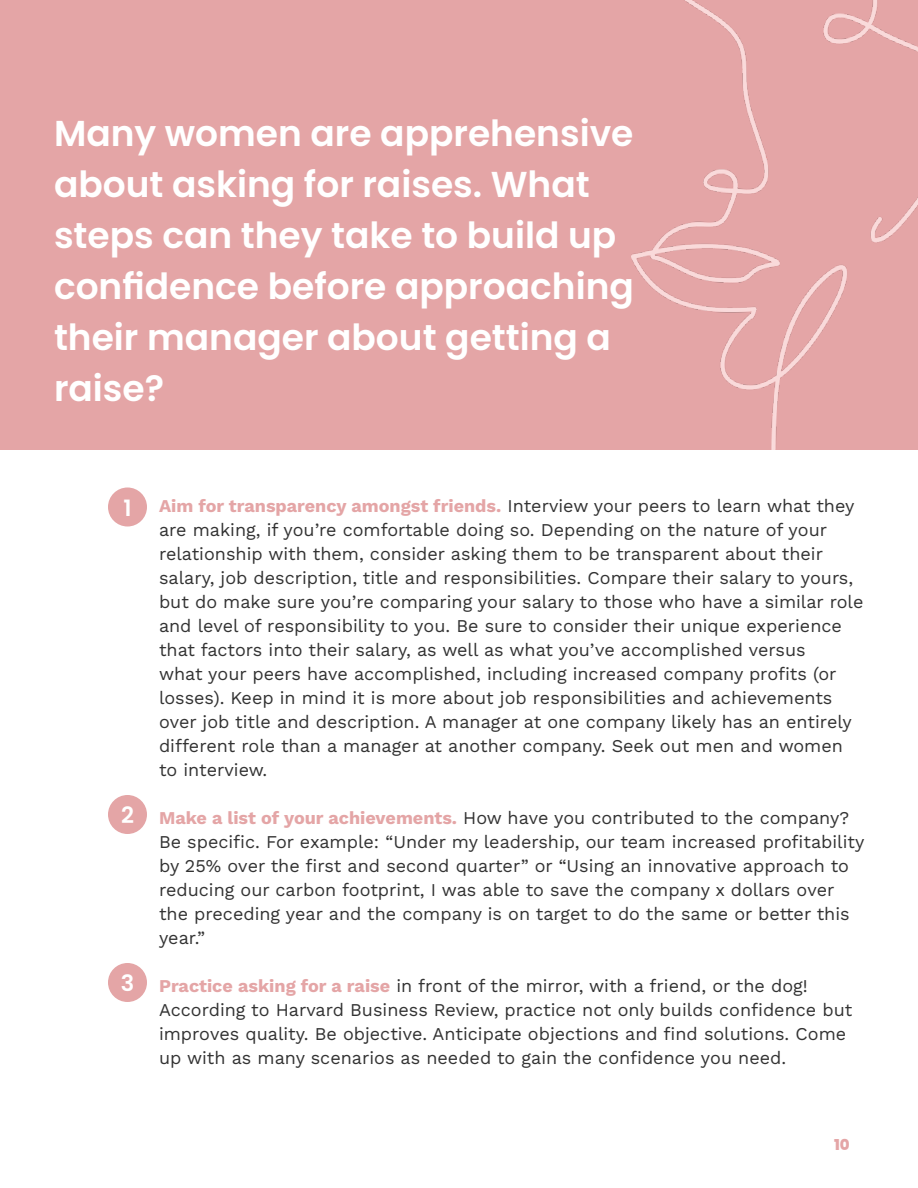
<style>
.page{position:relative;width:918px;height:1188px;background:#fff}
.page>*{position:absolute;margin:0;border:0;box-sizing:border-box;transform-origin:0 0}
.t1{font:600 36px/51px "Poppins";color:#fff}
.t2{font:600 22.5px "Poppins";color:#fff}
.t3{font:18px/24px "Work Sans";color:#333}
.t4{font:800 15px "Poppins";color:#e4a5a6}
.s1{font-weight:700;color:#e4a5a6}
</style>
<div class="page">
<div style="left:0;top:0;width:918px;height:450px;background:#e4a5a6"></div>
<img style="left:632px;top:0;width:286px;height:450px">
<div style="left:108px;top:488px;width:39px;height:38px;background:#e4a5a6;border-radius:50%"></div>
<div style="left:108px;top:795px;width:39px;height:39px;background:#e4a5a6;border-radius:50%"></div>
<div style="left:108px;top:963px;width:39px;height:39px;background:#e4a5a6;border-radius:50%"></div>
<h1 class="t1" style="left:54px;top:108px;width:581px">Many women are apprehensive about asking for raises. What steps can they take to build up confidence before approaching their manager about getting a raise?</h1>
<p class="t2" style="left:123px;top:495px;width:10px">1</p>
<p class="t2" style="left:121px;top:802px;width:14px">2</p>
<p class="t2" style="left:121px;top:970px;width:15px">3</p>
<p class="t3" style="left:159px;top:493px;width:706px"><span class="s1">Aim for transparency amongst friends.</span> Interview your peers to learn what they are making, if you’re comfortable doing so. Depending on the nature of your relationship with them, consider asking them to be transparent about their salary, job description, title and responsibilities. Compare their salary to yours, but do make sure you’re comparing your salary to those who have a similar role and level of responsibility to you. Be sure to consider their unique experience that factors into their salary, as well as what you’ve accomplished versus<br>what your peers have accomplished, including increased company profits (or losses). Keep in mind it is more about job responsibilities and achievements over job title and description. A manager at one company likely has an entirely different role than a manager at another company. Seek out men and women to interview.</p>
<p class="t3" style="left:159px;top:805px;width:707px"><span class="s1">Make a list of your achievements.</span> How have you contributed to the company?<br>Be specific. For example: “Under my leadership, our team increased profitability by 25% over the first and second quarter” or “Using an innovative approach to reducing our carbon footprint, I was able to save the company x dollars over the preceding year and the company is on target to do the same or better this year.”</p>
<p class="t3" style="left:159px;top:973px;width:695px"><span class="s1">Practice asking for a raise</span> in front of the mirror, with a friend, or the dog!<br>According to Harvard Business Review, practice not only builds confidence but improves quality. Be objective. Anticipate objections and find solutions. Come up with as many scenarios as needed to gain the confidence you need.</p>
<p class="t4" style="left:834px;top:1136px;width:17px">10</p>
</div>
